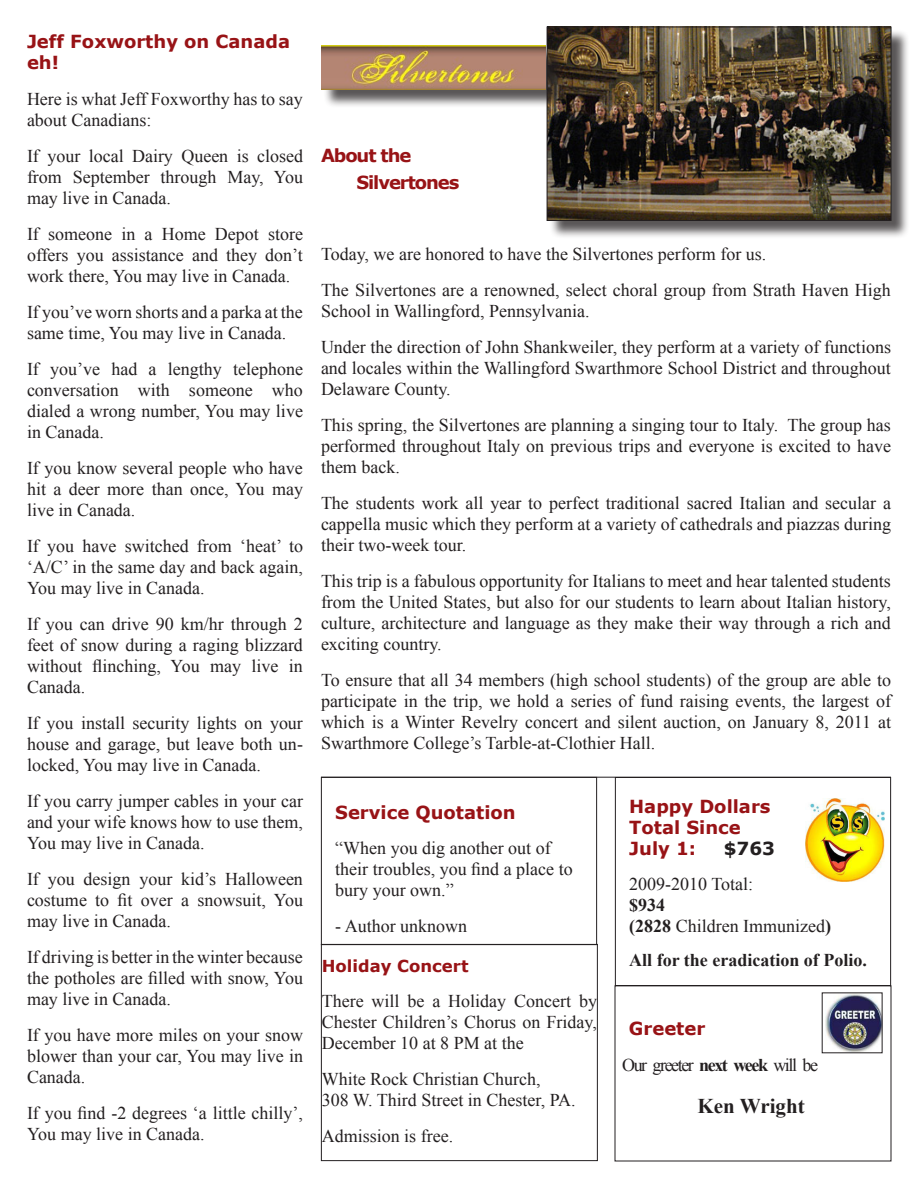
<style>
.page{position:relative;width:918px;height:1188px;background:#fff}
.page>*{position:absolute;margin:0;border:0;box-sizing:border-box;transform-origin:0 0}
.t1{font:700 21px "Times New Roman";color:#231f20}
.t2{font:18px/21px "Times New Roman";color:#231f20;text-align:justify}
.t3{font:700 18px/21px "Verdana";color:#981316}
.t4{font:700 18px "Times New Roman";color:#231f20}
.t5{font:18px "Times New Roman";letter-spacing:-.08em;color:#231f20}
.t6{font:700 18px/27px "Verdana";letter-spacing:-.06em;color:#981316}
.t7{font:700 18px "Verdana";color:#231f20}
.t8{font:700 16.5px "Verdana";color:#981316}
.s1{font-weight:700}
</style>
<div class="page">
<hr style="left:321px;top:777px;width:570px;height:1px;background:#231f20">
<div style="left:615px;top:777px;width:276px;height:209px;border:1px solid #231f20"></div>
<div style="left:321px;top:777px;width:276px;height:168px;border:1px solid #231f20"></div>
<img style="left:806px;top:798px;width:78px;height:84px">
<div style="left:321px;top:944px;width:277px;height:217px;border:1px solid #231f20"></div>
<img style="left:825px;top:995px;width:55px;height:56px">
<div style="left:549px;top:29px;width:361px;height:210px;background:#231f20;opacity:.75"></div>
<img style="left:549px;top:29px;width:340px;height:190px">
<div style="left:547px;top:27px;width:344px;height:194px;border:1px solid #231f20"></div>
<div style="left:323px;top:48px;width:242px;height:61px;background:#231f20;opacity:.75"></div>
<img style="left:321px;top:45px;width:225px;height:44px">
<p class="t3" style="left:27px;top:31px;width:265px">Jeff Foxworthy on Canada eh!</p>
<p class="t2" style="left:27px;top:88px;width:277px">Here is what Jeff Foxworthy has to say about Canadians:</p>
<p class="t2" style="left:27px;top:145px;width:278px">If your local Dairy Queen is closed from September through May, You may live in Canada.</p>
<p class="t2" style="left:27px;top:223px;width:278px">If someone in a Home Depot store offers you assistance and they don’t work there, You may live in Canada.</p>
<p class="t2" style="left:27px;top:301px;width:277px">If you’ve worn shorts and a parka at the same time, You may live in Canada.</p>
<p class="t2" style="left:27px;top:358px;width:278px">If you’ve had a lengthy telephone conversation with someone who dialed a wrong number, You may live in Canada.</p>
<p class="t2" style="left:27px;top:457px;width:278px">If you know several people who have hit a deer more than once, You may live in Canada.</p>
<p class="t2" style="left:27px;top:535px;width:278px">If you have switched from ‘heat’ to ‘A/C’ in the same day and back again, You may live in Canada.</p>
<p class="t2" style="left:27px;top:613px;width:277px">If you can drive 90 km/hr through 2 feet of snow during a raging blizzard without flinching, You may live in Canada.</p>
<p class="t2" style="left:27px;top:712px;width:277px">If you install security lights on your house and garage, but leave both un&shy;locked, You may live in Canada.</p>
<p class="t2" style="left:27px;top:790px;width:277px">If you carry jumper cables in your car and your wife knows how to use them, You may live in Canada.</p>
<p class="t2" style="left:27px;top:868px;width:278px">If you design your kid’s Halloween costume to fit over a snowsuit, You may live in Canada.</p>
<p class="t2" style="left:27px;top:946px;width:278px">If driving is better in the winter because the potholes are filled with snow, You may live in Canada.</p>
<p class="t2" style="left:27px;top:1024px;width:278px">If you have more miles on your snow blower than your car, You may live in Canada.</p>
<p class="t2" style="left:27px;top:1102px;width:278px">If you find -2 degrees ‘a little chilly’,<br>You may live in Canada.</p>
<p class="t6" style="left:357px;top:142px;width:104px;text-indent:-36px">About the<br>Silvertones</p>
<p class="t2" style="left:321px;top:244px;width:447px">Today, we are honored to have the Silvertones perform for us.</p>
<p class="t2" style="left:321px;top:280px;width:571px">The Silvertones are a renowned, select choral group from Strath Haven High<br>School in Wallingford, Pennsylvania.</p>
<p class="t2" style="left:321px;top:337px;width:572px">Under the direction of John Shankweiler, they perform at a variety of functions and locales within the Wallingford Swarthmore School District and throughout Delaware County.</p>
<p class="t2" style="left:321px;top:415px;width:572px">This spring, the Silvertones are planning a singing tour to Italy. The group has performed throughout Italy on previous trips and everyone is excited to have them back.</p>
<p class="t2" style="left:321px;top:493px;width:572px">The students work all year to perfect traditional sacred Italian and secular a cappella music which they perform at a variety of cathedrals and piazzas during their two-week tour.</p>
<p class="t2" style="left:321px;top:571px;width:571px">This trip is a fabulous opportunity for Italians to meet and hear talented students from the United States, but also for our students to learn about Italian history, culture, architecture and language as they make their way through a rich and exciting country.</p>
<p class="t2" style="left:321px;top:670px;width:572px">To ensure that all 34 members (high school students) of the group are able to participate in the trip, we hold a series of fund raising events, the largest of which is a Winter Revelry concert and silent auction, on January 8, 2011 at Swarthmore College’s Tarble-at-Clothier Hall.</p>
<p class="t3" style="left:335px;top:802px;width:182px">Service Quotation</p>
<p class="t2" style="left:335px;top:838px;width:239px;text-align:left">“When you dig another out of their troubles, you find a place to bury your own.”</p>
<p class="t2" style="left:335px;top:916px;width:133px">- Author unknown</p>
<p class="t8" style="left:322px;top:955px;width:148px">Holiday Concert</p>
<p class="t2" style="left:322px;top:991px;width:277px">There will be a Holiday Concert by Chester Children’s Chorus on Friday, December 10 at 8 PM at the</p>
<p class="t2" style="left:322px;top:1069px;width:255px">White Rock Christian Church,<br>308 W. Third Street in Chester, PA.</p>
<p class="t2" style="left:322px;top:1126px;width:133px">Admission is free.</p>
<p class="t3" style="left:629px;top:796px;width:143px">Happy Dollars<br>Total Since<br>July 1:</p>
<p class="t7" style="left:724px;top:837px;width:53px">$763</p>
<p class="t2" style="left:629px;top:874px;width:203px;text-align:left">2009-2010 Total:<br><span class="s1">$934<br>(2828</span> Children Immunized<span class="s1">)</span></p>
<p class="t4" style="left:629px;top:948px;width:239px">All for the eradication of Polio.</p>
<p class="t3" style="left:629px;top:1018px;width:78px">Greeter</p>
<p class="t5" style="left:622px;top:1053px;width:197px">Our greeter <span class="s1">next week</span> will be</p>
<p class="t1" style="left:698px;top:1091px;width:109px">Ken Wright</p>
</div>
